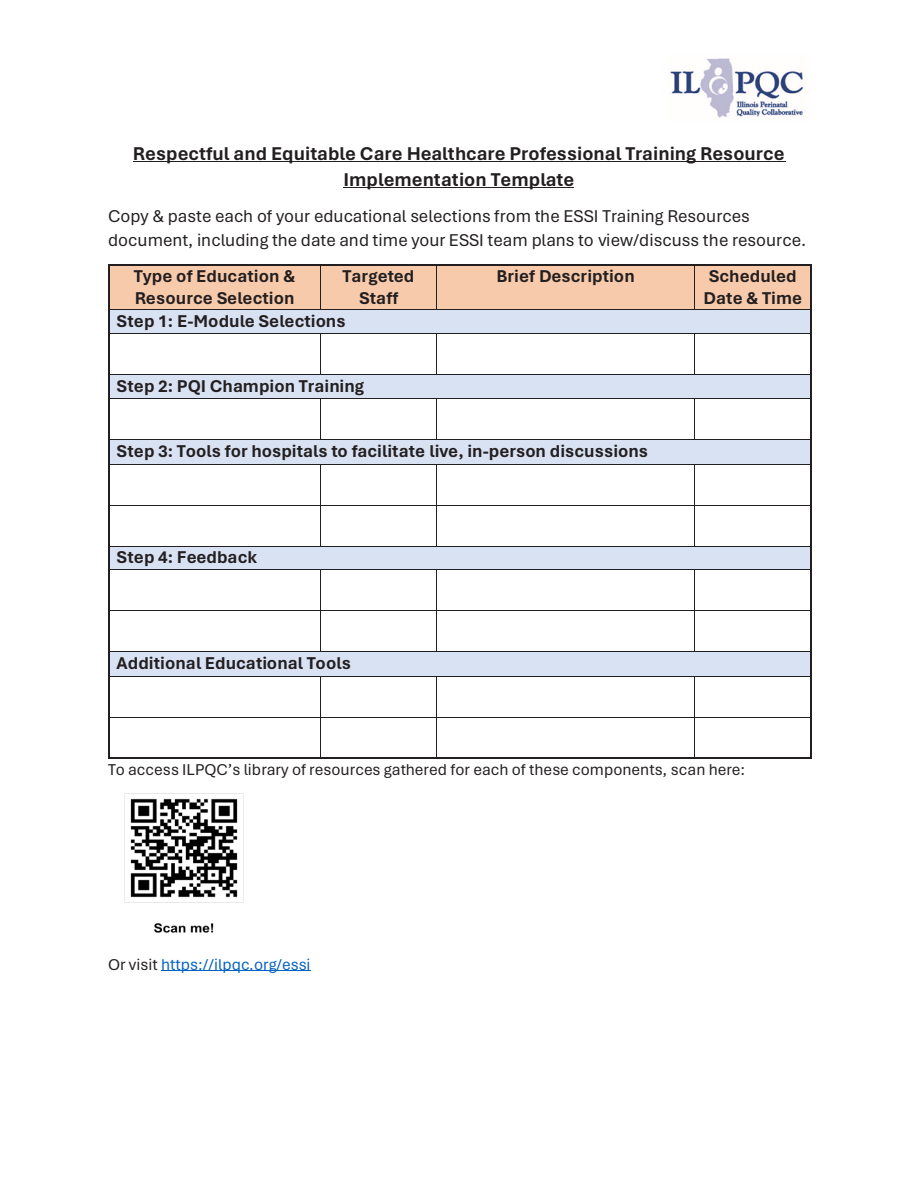
<style>
.page{position:relative;width:918px;height:1188px;background:#fff}
.page>*{position:absolute;margin:0;border:0;box-sizing:border-box;transform-origin:0 0}
.t1{font:700 19.5px/25.5px "Aptos";color:#231f20;text-align:center}
.t2{font:700 18px/21.8px "Aptos";color:#231f20}
.t3{font:18px/23.5px "Aptos";color:#231f20}
.t4{font:16.5px "Aptos";letter-spacing:-.005em;color:#231f20}
.t5{font:16.5px "Aptos";letter-spacing:-.005em;color:#0563c1}
.s1{color:#231f20}
</style>
<div class="page">
<img style="left:670px;top:58px;width:133px;height:60px">
<hr style="left:133px;top:161px;width:652px;height:1px;background:#231f20">
<hr style="left:344px;top:187px;width:230px;height:1px;background:#231f20">
<div style="left:109px;top:266px;width:211px;height:43px;background:#f7caac"></div>
<div style="left:321px;top:266px;width:115px;height:43px;background:#f7caac"></div>
<div style="left:437px;top:266px;width:257px;height:43px;background:#f7caac"></div>
<div style="left:695px;top:266px;width:115px;height:43px;background:#f7caac"></div>
<hr style="left:109px;top:264px;width:211px;height:2px;background:#231f20">
<hr style="left:321px;top:264px;width:115px;height:2px;background:#231f20">
<hr style="left:437px;top:264px;width:257px;height:2px;background:#231f20">
<hr style="left:696px;top:264px;width:114px;height:2px;background:#231f20">
<hr style="left:108px;top:266px;width:1px;height:43px;background:#231f20">
<hr style="left:320px;top:266px;width:1px;height:43px;background:#231f20">
<hr style="left:436px;top:266px;width:1px;height:43px;background:#231f20">
<hr style="left:694px;top:266px;width:1px;height:43px;background:#231f20">
<hr style="left:810px;top:266px;width:1px;height:43px;background:#231f20">
<div style="left:109px;top:310px;width:701px;height:23px;background:#d9e2f3"></div>
<hr style="left:109px;top:309px;width:211px;height:1px;background:#231f20">
<hr style="left:321px;top:309px;width:115px;height:1px;background:#231f20">
<hr style="left:437px;top:309px;width:257px;height:1px;background:#231f20">
<hr style="left:695px;top:309px;width:115px;height:1px;background:#231f20">
<svg style="left:108px;top:309px;width:1px;height:24px"></svg>
<hr style="left:109px;top:333px;width:211px;height:1px;background:#231f20">
<hr style="left:321px;top:333px;width:115px;height:1px;background:#231f20">
<hr style="left:437px;top:333px;width:257px;height:1px;background:#231f20">
<hr style="left:695px;top:333px;width:115px;height:1px;background:#231f20">
<svg style="left:810px;top:309px;width:1px;height:24px"></svg>
<hr style="left:108px;top:333px;width:1px;height:41px;background:#231f20">
<hr style="left:320px;top:333px;width:1px;height:41px;background:#231f20">
<hr style="left:436px;top:333px;width:1px;height:41px;background:#231f20">
<hr style="left:694px;top:333px;width:1px;height:41px;background:#231f20">
<hr style="left:810px;top:333px;width:1px;height:41px;background:#231f20">
<div style="left:109px;top:375px;width:701px;height:23px;background:#d9e2f3"></div>
<hr style="left:109px;top:374px;width:211px;height:1px;background:#231f20">
<hr style="left:321px;top:374px;width:115px;height:1px;background:#231f20">
<hr style="left:437px;top:374px;width:257px;height:1px;background:#231f20">
<hr style="left:695px;top:374px;width:115px;height:1px;background:#231f20">
<svg style="left:108px;top:374px;width:1px;height:25px"></svg>
<hr style="left:109px;top:398px;width:211px;height:1px;background:#231f20">
<hr style="left:321px;top:398px;width:115px;height:1px;background:#231f20">
<hr style="left:437px;top:398px;width:257px;height:1px;background:#231f20">
<hr style="left:695px;top:398px;width:115px;height:1px;background:#231f20">
<svg style="left:810px;top:374px;width:1px;height:25px"></svg>
<hr style="left:108px;top:399px;width:1px;height:40px;background:#231f20">
<hr style="left:320px;top:399px;width:1px;height:40px;background:#231f20">
<hr style="left:436px;top:399px;width:1px;height:40px;background:#231f20">
<hr style="left:694px;top:399px;width:1px;height:40px;background:#231f20">
<hr style="left:810px;top:399px;width:1px;height:40px;background:#231f20">
<div style="left:109px;top:440px;width:701px;height:24px;background:#d9e2f3"></div>
<hr style="left:109px;top:439px;width:211px;height:1px;background:#231f20">
<hr style="left:321px;top:439px;width:115px;height:1px;background:#231f20">
<hr style="left:437px;top:439px;width:257px;height:1px;background:#231f20">
<hr style="left:695px;top:439px;width:115px;height:1px;background:#231f20">
<svg style="left:108px;top:439px;width:1px;height:26px"></svg>
<hr style="left:109px;top:464px;width:211px;height:1px;background:#231f20">
<hr style="left:321px;top:464px;width:115px;height:1px;background:#231f20">
<hr style="left:437px;top:464px;width:257px;height:1px;background:#231f20">
<hr style="left:695px;top:464px;width:115px;height:1px;background:#231f20">
<svg style="left:810px;top:439px;width:1px;height:26px"></svg>
<hr style="left:108px;top:465px;width:1px;height:40px;background:#231f20">
<hr style="left:320px;top:465px;width:1px;height:40px;background:#231f20">
<hr style="left:436px;top:465px;width:1px;height:40px;background:#231f20">
<hr style="left:694px;top:465px;width:1px;height:40px;background:#231f20">
<hr style="left:810px;top:465px;width:1px;height:40px;background:#231f20">
<hr style="left:109px;top:505px;width:211px;height:1px;background:#231f20">
<hr style="left:321px;top:505px;width:115px;height:1px;background:#231f20">
<hr style="left:437px;top:505px;width:257px;height:1px;background:#231f20">
<hr style="left:695px;top:505px;width:115px;height:1px;background:#231f20">
<hr style="left:108px;top:506px;width:1px;height:40px;background:#231f20">
<hr style="left:320px;top:506px;width:1px;height:40px;background:#231f20">
<hr style="left:436px;top:506px;width:1px;height:40px;background:#231f20">
<hr style="left:694px;top:506px;width:1px;height:40px;background:#231f20">
<hr style="left:810px;top:506px;width:1px;height:40px;background:#231f20">
<div style="left:109px;top:547px;width:701px;height:22px;background:#d9e2f3"></div>
<hr style="left:109px;top:546px;width:211px;height:1px;background:#231f20">
<hr style="left:321px;top:546px;width:115px;height:1px;background:#231f20">
<hr style="left:437px;top:546px;width:257px;height:1px;background:#231f20">
<hr style="left:695px;top:546px;width:115px;height:1px;background:#231f20">
<svg style="left:108px;top:546px;width:1px;height:24px"></svg>
<hr style="left:109px;top:569px;width:211px;height:1px;background:#231f20">
<hr style="left:321px;top:569px;width:115px;height:1px;background:#231f20">
<hr style="left:437px;top:569px;width:257px;height:1px;background:#231f20">
<hr style="left:695px;top:569px;width:115px;height:1px;background:#231f20">
<svg style="left:810px;top:546px;width:1px;height:24px"></svg>
<hr style="left:108px;top:570px;width:1px;height:40px;background:#231f20">
<hr style="left:320px;top:570px;width:1px;height:40px;background:#231f20">
<hr style="left:436px;top:570px;width:1px;height:40px;background:#231f20">
<hr style="left:694px;top:570px;width:1px;height:40px;background:#231f20">
<hr style="left:810px;top:570px;width:1px;height:40px;background:#231f20">
<hr style="left:109px;top:610px;width:211px;height:1px;background:#231f20">
<hr style="left:321px;top:610px;width:115px;height:1px;background:#231f20">
<hr style="left:437px;top:610px;width:257px;height:1px;background:#231f20">
<hr style="left:695px;top:610px;width:115px;height:1px;background:#231f20">
<hr style="left:108px;top:611px;width:1px;height:40px;background:#231f20">
<hr style="left:320px;top:611px;width:1px;height:40px;background:#231f20">
<hr style="left:436px;top:611px;width:1px;height:40px;background:#231f20">
<hr style="left:694px;top:611px;width:1px;height:40px;background:#231f20">
<hr style="left:810px;top:611px;width:1px;height:40px;background:#231f20">
<div style="left:109px;top:652px;width:701px;height:24px;background:#d9e2f3"></div>
<hr style="left:109px;top:651px;width:211px;height:1px;background:#231f20">
<hr style="left:321px;top:651px;width:115px;height:1px;background:#231f20">
<hr style="left:437px;top:651px;width:257px;height:1px;background:#231f20">
<hr style="left:695px;top:651px;width:115px;height:1px;background:#231f20">
<svg style="left:108px;top:651px;width:1px;height:26px"></svg>
<hr style="left:109px;top:676px;width:211px;height:1px;background:#231f20">
<hr style="left:321px;top:676px;width:115px;height:1px;background:#231f20">
<hr style="left:437px;top:676px;width:257px;height:1px;background:#231f20">
<hr style="left:695px;top:676px;width:115px;height:1px;background:#231f20">
<svg style="left:810px;top:651px;width:1px;height:26px"></svg>
<hr style="left:108px;top:677px;width:1px;height:40px;background:#231f20">
<hr style="left:320px;top:677px;width:1px;height:40px;background:#231f20">
<hr style="left:436px;top:677px;width:1px;height:40px;background:#231f20">
<hr style="left:694px;top:677px;width:1px;height:40px;background:#231f20">
<hr style="left:810px;top:677px;width:1px;height:40px;background:#231f20">
<hr style="left:109px;top:717px;width:211px;height:1px;background:#231f20">
<hr style="left:321px;top:717px;width:115px;height:1px;background:#231f20">
<hr style="left:437px;top:717px;width:257px;height:1px;background:#231f20">
<hr style="left:695px;top:717px;width:115px;height:1px;background:#231f20">
<hr style="left:108px;top:718px;width:1px;height:40px;background:#231f20">
<hr style="left:109px;top:758px;width:211px;height:1px;background:#231f20">
<hr style="left:320px;top:718px;width:1px;height:40px;background:#231f20">
<hr style="left:321px;top:758px;width:115px;height:1px;background:#231f20">
<hr style="left:436px;top:718px;width:1px;height:40px;background:#231f20">
<hr style="left:437px;top:758px;width:257px;height:1px;background:#231f20">
<hr style="left:694px;top:718px;width:1px;height:40px;background:#231f20">
<hr style="left:696px;top:758px;width:114px;height:1px;background:#231f20">
<hr style="left:810px;top:718px;width:1px;height:40px;background:#231f20">
<hr style="left:161px;top:970px;width:150px;height:1px;background:#0563c1">
<img style="left:124px;top:793px;width:120px;height:140px">
<p class="t1" style="left:133px;top:140px;width:653px">Respectful and Equitable Care Healthcare Professional Training Resource<br>Implementation Template</p>
<p class="t3" style="left:108px;top:204px;width:700px">Copy &amp; paste each of your educational selections from the ESSI Training Resources document, including the date and time your ESSI team plans to view/discuss the resource.</p>
<p class="t2" style="left:134px;top:265px;width:163px">Type of Education &amp;<br>Resource Selection</p>
<p class="t2" style="left:343px;top:265px;width:73px;text-align:center">Targeted<br>Staff</p>
<p class="t2" style="left:496px;top:265px;width:140px">Brief Description</p>
<p class="t2" style="left:703px;top:265px;width:100px">Scheduled<br>Date &amp; Time</p>
<p class="t2" style="left:117px;top:310px;width:230px">Step 1: E-Module Selections</p>
<p class="t2" style="left:117px;top:374px;width:249px">Step 2: PQI Champion Training</p>
<p class="t2" style="left:117px;top:439px;width:533px">Step 3: Tools for hospitals to facilitate live, in-person discussions</p>
<p class="t2" style="left:117px;top:546px;width:142px">Step 4: Feedback</p>
<p class="t2" style="left:117px;top:651px;width:236px">Additional Educational Tools</p>
<p class="t4" style="left:108px;top:758px;width:639px">To access ILPQC’s library of resources gathered for each of these components, scan here:</p>
<p class="t5" style="left:108px;top:953px;width:204px"><span class="s1">Or visit</span> https://ilpqc.org/essi</p>
</div>
